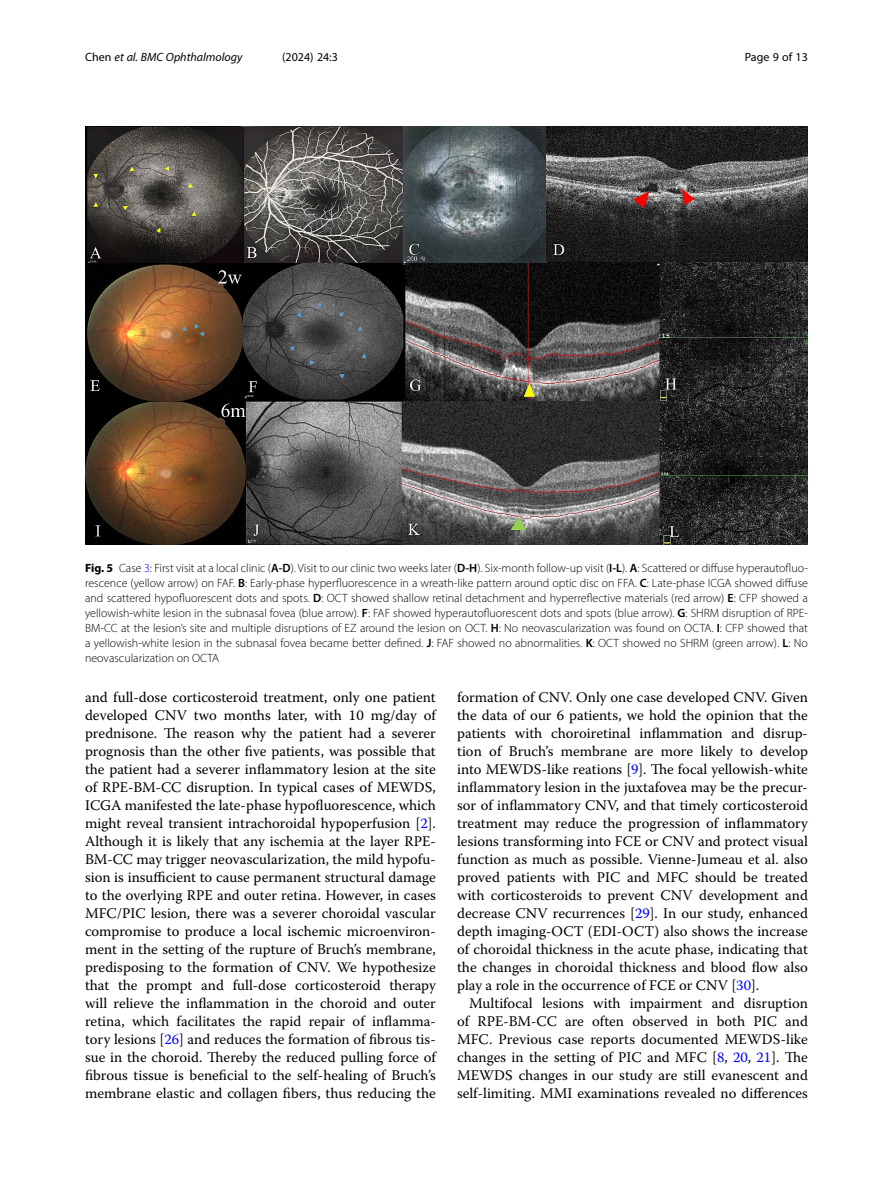
<style>
.page{position:relative;width:893px;height:1191px;background:#fff}
.page>*{position:absolute;margin:0;border:0;box-sizing:border-box;transform-origin:0 0}
.Body_Text_Indent{font:14.7px/18px "Warnock Pro";color:#000;text-align:justify}
.Figure_Caption{font:300 12px/15px "Myriad Pro";color:#000;text-align:justify}
.t1{font:italic 12px "Myriad Pro";color:#000}
.t2{font:12px "Myriad Pro";color:#000}
.s1{font-style:normal}
.s2{font-weight:700}
.s3{color:#00f}
.s4{font-weight:600}
</style>
<div class="page">
<img style="left:85px;top:126px;width:723px;height:418px">
<p class="t1" style="left:85px;top:50px;width:159px"><span class="s1">Chen</span> et al. BMC Ophthalmology</p>
<p class="t2" style="left:282px;top:50px;width:57px">(2024) 24:3</p>
<p class="t2" style="left:745px;top:50px;width:65px">Page 9 of 13</p>
<p class="Figure_Caption" style="left:85px;top:560px;width:724px"><span class="s2">Fig. 5</span> Case <span class="s3">3</span>: First visit at a local clinic (<span class="s4">A-D</span>). Visit to our clinic two weeks later (<span class="s4">D-H</span>). Six-month follow-up visit (<span class="s4">I-L</span>). <span class="s4">A</span>: Scattered or diffuse hyperautofluo&shy;rescence (yellow arrow) on FAF. <span class="s4">B</span>: Early-phase hyperfluorescence in a wreath-like pattern around optic disc on FFA. <span class="s4">C</span>: Late-phase ICGA showed diffuse and scattered hypofluorescent dots and spots. <span class="s4">D</span>: OCT showed shallow retinal detachment and hyperreflective materials (red arrow) <span class="s4">E</span>: CFP showed a yellowish-white lesion in the subnasal fovea (blue arrow). <span class="s4">F</span>: FAF showed hyperautofluorescent dots and spots (blue arrow). <span class="s4">G</span>: SHRM disruption of RPE-BM-CC at the lesion’s site and multiple disruptions of EZ around the lesion on OCT. <span class="s4">H</span>: No neovascularization was found on OCTA. <span class="s4">I</span>: CFP showed that a yellowish-white lesion in the subnasal fovea became better defined. <span class="s4">J</span>: FAF showed no abnormalities. <span class="s4">K</span>: OCT showed no SHRM (green arrow). <span class="s4">L</span>: No neovascularization on OCTA</p>
<p class="Body_Text_Indent" style="left:85px;top:688px;width:352px">and full-dose corticosteroid treatment, only one patient developed CNV two months later, with 10 mg/day of prednisone. The reason why the patient had a severer prognosis than the other five patients, was possible that the patient had a severer inflammatory lesion at the site of RPE-BM-CC disruption. In typical cases of MEWDS, ICGA manifested the late-phase hypofluorescence, which might reveal transient intrachoroidal hypoperfusion [<span class="s3">2</span>].<br>Although it is likely that any ischemia at the layer RPE-BM-CC may trigger neovascularization, the mild hypofu&shy;sion is insufficient to cause permanent structural damage to the overlying RPE and outer retina. However, in cases MFC/PIC lesion, there was a severer choroidal vascular compromise to produce a local ischemic microenviron&shy;ment in the setting of the rupture of Bruch’s membrane, predisposing to the formation of CNV. We hypothesize that the prompt and full-dose corticosteroid therapy will relieve the inflammation in the choroid and outer retina, which facilitates the rapid repair of inflamma&shy;tory lesions [<span class="s3">26</span>] and reduces the formation of fibrous tis&shy;sue in the choroid. Thereby the reduced pulling force of fibrous tissue is beneficial to the self-healing of Bruch’s membrane elastic and collagen fibers, thus reducing the</p>
<p class="Body_Text_Indent" style="left:457px;top:688px;width:352px">formation of CNV. Only one case developed CNV. Given the data of our 6 patients, we hold the opinion that the patients with choroiretinal inflammation and disrup&shy;tion of Bruch’s membrane are more likely to develop into MEWDS-like reations [<span class="s3">9</span>]. The focal yellowish-white inflammatory lesion in the juxtafovea may be the precur&shy;sor of inflammatory CNV, and that timely corticosteroid treatment may reduce the progression of inflammatory lesions transforming into FCE or CNV and protect visual function as much as possible. Vienne-Jumeau et al. also proved patients with PIC and MFC should be treated with corticosteroids to prevent CNV development and decrease CNV recurrences [<span class="s3">29</span>]. In our study, enhanced depth imaging-OCT (EDI-OCT) also shows the increase of choroidal thickness in the acute phase, indicating that the changes in choroidal thickness and blood flow also play a role in the occurrence of FCE or CNV [<span class="s3">30</span>].</p>
<p class="Body_Text_Indent" style="left:457px;top:994px;width:352px;text-indent:12px">Multifocal lesions with impairment and disruption of RPE-BM-CC are often observed in both PIC and MFC. Previous case reports documented MEWDS-like changes in the setting of PIC and MFC [<span class="s3">8</span>, <span class="s3">20</span>, <span class="s3">21</span>]. The MEWDS changes in our study are still evanescent and self-limiting. MMI examinations revealed no differences</p>
</div>
